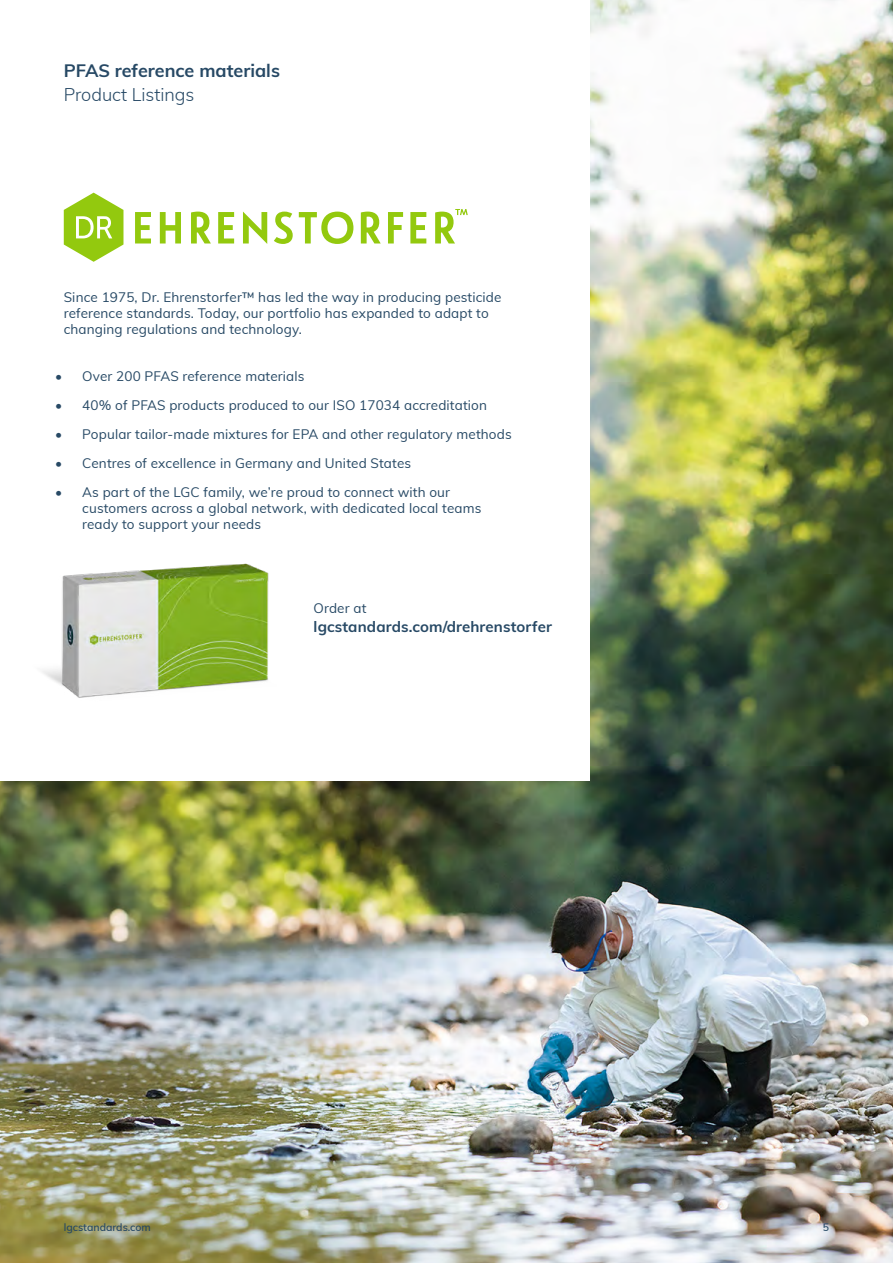
<style>
.page{position:relative;width:893px;height:1263px;background:#fff}
.page>*{position:absolute;margin:0;border:0;box-sizing:border-box;transform-origin:0 0}
.t1{font:700 18px "Muli";color:#274965}
.t2{font:300 18px "Muli";color:#274965}
.t3{font:700 15px "Muli";letter-spacing:.01em;color:#274965}
.t4{font:13.5px/16.2px "Muli";letter-spacing:.01em;color:#274965}
.t5{font:600 10.5px "Muli";color:#274965}
</style>
<div class="page">
<img style="left:0;top:0;width:893px;height:1263px">
<div style="left:0;top:0;width:590px;height:780px;background:#fff"></div>
<img style="left:42px;top:563px;width:227px;height:135px">
<svg style="left:64px;top:193px;width:59px;height:69px"></svg>
<svg style="left:135px;top:212px;width:16px;height:31px"></svg>
<svg style="left:160px;top:212px;width:21px;height:31px"></svg>
<svg style="left:191px;top:212px;width:20px;height:31px"></svg>
<svg style="left:218px;top:212px;width:16px;height:31px"></svg>
<svg style="left:243px;top:212px;width:24px;height:32px"></svg>
<svg style="left:274px;top:212px;width:19px;height:32px"></svg>
<svg style="left:299px;top:212px;width:54px;height:32px"></svg>
<svg style="left:361px;top:212px;width:20px;height:31px"></svg>
<svg style="left:388px;top:212px;width:15px;height:31px"></svg>
<svg style="left:410px;top:212px;width:16px;height:31px"></svg>
<svg style="left:435px;top:209px;width:33px;height:34px"></svg>
<h1 class="t1" style="left:64px;top:58px;width:218px">PFAS reference materials</h1>
<h1 class="t2" style="left:64px;top:82px;width:132px">Product Listings</h1>
<p class="t4" style="left:64px;top:288px;width:439px">Since 1975, Dr. Ehrenstorfer™ has led the way in producing pesticide reference standards. Today, our portfolio has expanded to adapt to changing regulations and technology.</p>
<p class="t4" style="left:55px;top:367px;width:251px">• Over 200 PFAS reference materials</p>
<p class="t4" style="left:55px;top:396px;width:433px">• 40% of PFAS products produced to our ISO 17034 accreditation</p>
<p class="t4" style="left:55px;top:425px;width:458px">• Popular tailor-made mixtures for EPA and other regulatory methods</p>
<p class="t4" style="left:55px;top:454px;width:357px">• Centres of excellence in Germany and United States</p>
<p class="t4" style="left:82px;top:483px;width:401px;text-indent:-27px">• As part of the LGC family, we’re proud to connect with our customers across a global network, with dedicated local teams ready to support your needs</p>
<p class="t4" style="left:314px;top:600px;width:54px">Order at</p>
<p class="t3" style="left:314px;top:615px;width:240px">lgcstandards.com/drehrenstorfer</p>
<p class="t5" style="left:64px;top:1220px;width:89px">lgcstandards.com</p>
<p class="t5" style="left:823px;top:1220px;width:8px">5</p>
</div>
